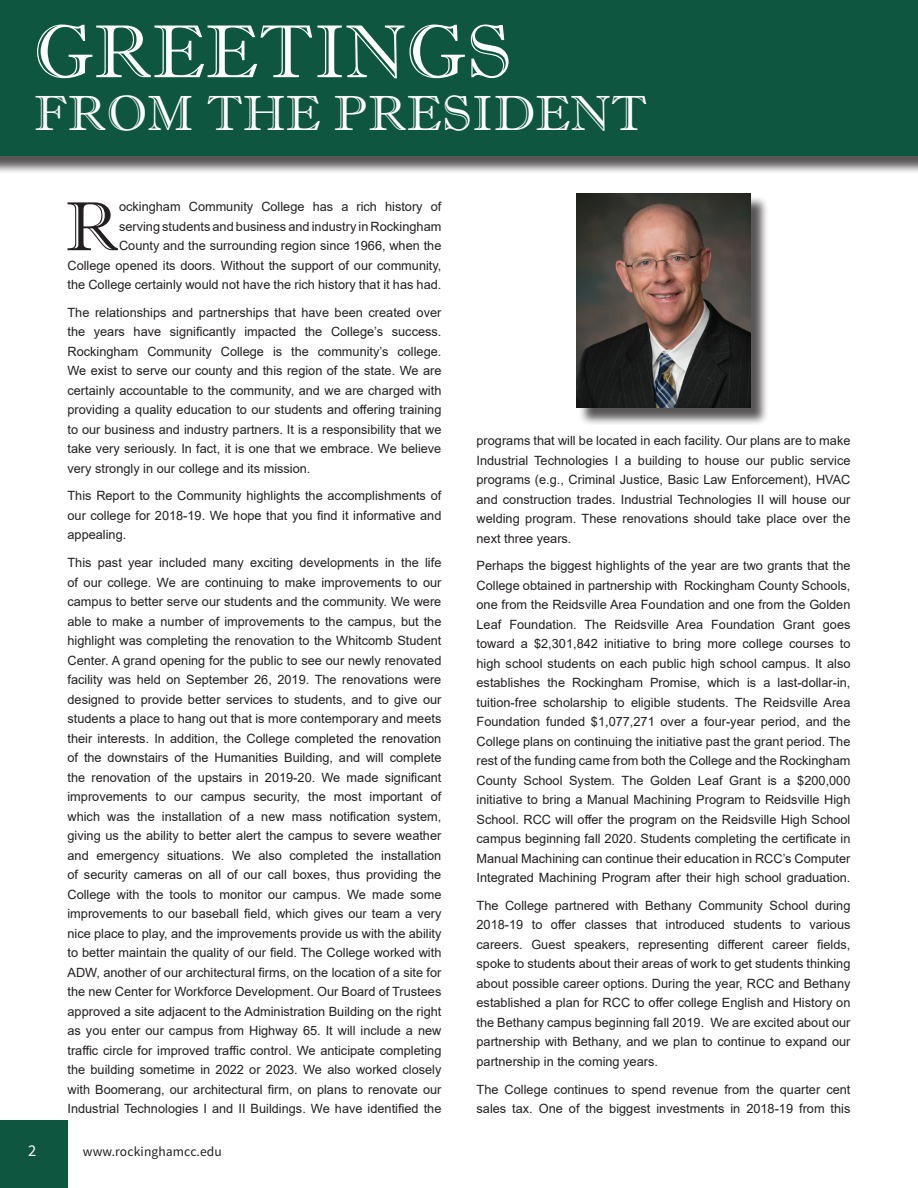
<style>
.page{position:relative;width:918px;height:1188px;background:#fff}
.page>*{position:absolute;margin:0;border:0;box-sizing:border-box;transform-origin:0 0}
.t1{font:75px "Imprint MT Shadow";letter-spacing:.01em;color:#fff}
.t2{font:69.3px "Imprint MT Shadow";color:#231f20}
.t3{font:49.5px "Imprint MT Shadow";letter-spacing:.01em;color:#fff}
.t4{font:16.5px "Source Sans Pro";color:#fff}
.t5{font:13.5px "Source Sans Pro";letter-spacing:.01em;color:#231f20}
.Text_for_stories{font:12.75px/19.5px "Arial";color:#231f20;text-align:justify}
</style>
<div class="page">
<div style="left:0;top:0;width:918px;height:175px;background:#231f20;opacity:.75"></div>
<div style="left:0;top:0;width:918px;height:156px;background:#0e563f"></div>
<div style="left:579px;top:196px;width:191px;height:230px;background:#231f20;opacity:.75"></div>
<img style="left:576px;top:193px;width:175px;height:214px">
<div style="left:0;top:1120px;width:68px;height:68px;background:#0e563f"></div>
<p class="t1" style="left:34px;top:8px;width:479px">GREETINGS</p>
<p class="t3" style="left:34px;top:84px;width:615px">FROM THE PRESIDENT</p>
<p class="Text_for_stories" style="left:68px;top:197px;width:375px;text-align:right">ockingham Community College has a rich history of<br>serving students and business and industry in Rockingham<br>County and the surrounding region since 1966, when the<br>College opened its doors. Without the support of our community, the College certainly would not have the rich history that it has had.</p>
<p class="Text_for_stories" style="left:68px;top:302px;width:375px">The relationships and partnerships that have been created over the years have significantly impacted the College’s success.<br>Rockingham Community College is the community’s college.<br>We exist to serve our county and this region of the state. We are certainly accountable to the community, and we are charged with providing a quality education to our students and offering training to our business and industry partners. It is a responsibility that we take very seriously. In fact, it is one that we embrace. We believe very strongly in our college and its mission.</p>
<p class="Text_for_stories" style="left:68px;top:486px;width:375px">This Report to the Community highlights the accomplishments of our college for 2018-19. We hope that you find it informative and appealing.</p>
<p class="Text_for_stories" style="left:68px;top:553px;width:375px">This past year included many exciting developments in the life of our college. We are continuing to make improvements to our campus to better serve our students and the community. We were able to make a number of improvements to the campus, but the highlight was completing the renovation to the Whitcomb Student Center. A grand opening for the public to see our newly renovated facility was held on September 26, 2019. The renovations were designed to provide better services to students, and to give our students a place to hang out that is more contemporary and meets their interests. In addition, the College completed the renovation of the downstairs of the Humanities Building, and will complete the renovation of the upstairs in 2019-20. We made significant improvements to our campus security, the most important of which was the installation of a new mass notification system, giving us the ability to better alert the campus to severe weather and emergency situations. We also completed the installation of security cameras on all of our call boxes, thus providing the College with the tools to monitor our campus. We made some improvements to our baseball field, which gives our team a very nice place to play, and the improvements provide us with the ability to better maintain the quality of our field. The College worked with ADW, another of our architectural firms, on the location of a site for the new Center for Workforce Development. Our Board of Trustees approved a site adjacent to the Administration Building on the right as you enter our campus from Highway 65. It will include a new traffic circle for improved traffic control. We anticipate completing the building sometime in 2022 or 2023. We also worked closely with Boomerang, our architectural firm, on plans to renovate our Industrial Technologies I and II Buildings. We have identified the</p>
<p class="t2" style="left:66px;top:186px;width:55px">R</p>
<p class="t4" style="left:28px;top:1140px;width:10px">2</p>
<p class="t5" style="left:83px;top:1143px;width:140px">www.rockinghamcc.edu</p>
<p class="Text_for_stories" style="left:477px;top:431px;width:375px">programs that will be located in each facility. Our plans are to make Industrial Technologies I a building to house our public service programs (e.g., Criminal Justice, Basic Law Enforcement), HVAC and construction trades. Industrial Technologies II will house our welding program. These renovations should take place over the next three years.</p>
<p class="Text_for_stories" style="left:477px;top:556px;width:375px">Perhaps the biggest highlights of the year are two grants that the College obtained in partnership with Rockingham County Schools, one from the Reidsville Area Foundation and one from the Golden Leaf Foundation. The Reidsville Area Foundation Grant goes toward a $2,301,842 initiative to bring more college courses to high school students on each public high school campus. It also establishes the Rockingham Promise, which is a last-dollar-in, tuition-free scholarship to eligible students. The Reidsville Area Foundation funded $1,077,271 over a four-year period, and the College plans on continuing the initiative past the grant period. The rest of the funding came from both the College and the Rockingham County School System. The Golden Leaf Grant is a $200,000 initiative to bring a Manual Machining Program to Reidsville High School. RCC will offer the program on the Reidsville High School campus beginning fall 2020. Students completing the certificate in Manual Machining can continue their education in RCC’s Computer Integrated Machining Program after their high school graduation.</p>
<p class="Text_for_stories" style="left:477px;top:896px;width:375px">The College partnered with Bethany Community School during 2018-19 to offer classes that introduced students to various careers. Guest speakers, representing different career fields, spoke to students about their areas of work to get students thinking about possible career options. During the year, RCC and Bethany established a plan for RCC to offer college English and History on the Bethany campus beginning fall 2019. We are excited about our partnership with Bethany, and we plan to continue to expand our partnership in the coming years.</p>
<p class="Text_for_stories" style="left:477px;top:1079px;width:375px">The College continues to spend revenue from the quarter cent sales tax. One of the biggest investments in 2018-19 from this</p>
</div>
